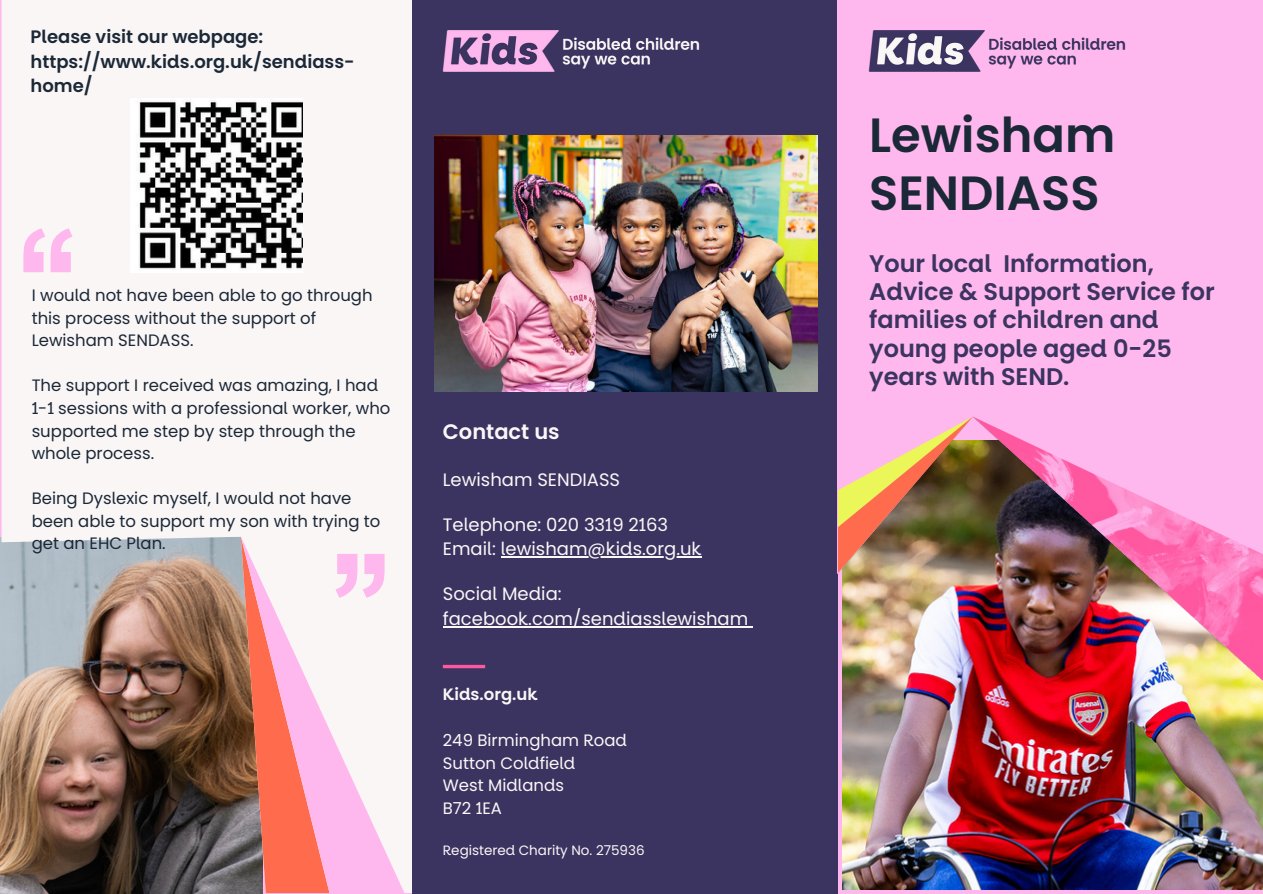
<style>
.page{position:relative;width:1263px;height:894px;background:#fff}
.page>*{position:absolute;margin:0;border:0;box-sizing:border-box;transform-origin:0 0}
.t1{font:600 48px/57.3px "Popp Kids";color:#1b2837}
.t2{font:600 24px/28px "Popp Kids";color:#3b3460}
.t3{font:600 21px "Popp Kids";color:#fcf7f7}
.t4{font:18px/24.8px "Popp Kids";color:#fcf7f7}
.t5{font:600 18px/24.8px "Popp Kids";color:#1b2837}
.t6{font:16.5px/22.5px "Popp Kids";color:#1b2837}
.t7{font:16.5px "Popp Kids";color:#fcf7f7}
.t8{font:600 16.5px "Popp Kids";color:#fcf7f7}
.t9{font:13.5px "Popp Kids";color:#fcf7f7}
</style>
<div class="page">
<svg style="left:2px;top:0;width:411px;height:892px;fill:#faf6f6"></svg>
<div style="left:385px;top:536px;width:20px;height:356px;background:#faf6f6"></div>
<svg style="left:23px;top:228px;width:50px;height:44px"></svg>
<svg style="left:241px;top:536px;width:144px;height:356px"></svg>
<div style="left:413px;top:0;width:425px;height:893px;background:#3b3460"></div>
<img style="left:838px;top:0;width:425px;height:892px">
<svg style="left:443px;top:664px;width:42px;height:4px"></svg>
<img style="left:842px;top:3px;width:309px;height:96px">
<img style="left:442px;top:30px;width:258px;height:42px">
<img style="left:435px;top:136px;width:382px;height:255px">
<img style="left:131px;top:98px;width:172px;height:175px">
<hr style="left:501px;top:556px;width:201px;height:1px;background:#fcf7f7">
<hr style="left:443px;top:626px;width:305px;height:1px;background:#fcf7f7">
<p class="t5" style="left:31px;top:26px;width:326px">Please visit our webpage: https://www.kids.org.uk/sendiass&shy;home/</p>
<p class="t6" style="left:32px;top:286px;width:342px">I would not have been able to go through this process without the support of<br>Lewisham SENDASS.</p>
<p class="t6" style="left:32px;top:376px;width:360px">The support I received was amazing, I had 1-1 sessions with a professional worker, who supported me step by step through the whole process.</p>
<p class="t6" style="left:32px;top:488px;width:350px">Being Dyslexic myself, I would not have been able to support my son with trying to get an EHC Plan.</p>
<p class="t3" style="left:443px;top:423px;width:118px">Contact us</p>
<p class="t4" style="left:443px;top:468px;width:179px">Lewisham SENDIASS</p>
<p class="t4" style="left:443px;top:513px;width:227px">Telephone: 020 3319 2163</p>
<p class="t4" style="left:443px;top:538px;width:260px">Email: lewisham@kids.org.uk</p>
<p class="t4" style="left:443px;top:583px;width:307px">Social Media: facebook.com/sendiasslewisham</p>
<p class="t8" style="left:443px;top:688px;width:96px">Kids.org.uk</p>
<p class="t7" style="left:443px;top:733px;width:186px">249 Birmingham Road</p>
<p class="t7" style="left:443px;top:756px;width:134px">Sutton Coldfield</p>
<p class="t7" style="left:443px;top:778px;width:123px">West Midlands</p>
<p class="t7" style="left:443px;top:801px;width:61px">B72 1EA</p>
<p class="t9" style="left:443px;top:844px;width:203px">Registered Charity No. 275936</p>
<p class="t1" style="left:869px;top:112px;width:248px">Lewisham<br>SENDIASS</p>
<p class="t2" style="left:869px;top:252px;width:347px">Your local Information,<br>Advice &amp; Support Service for families of children and young people aged 0-25 years with SEND.</p>
</div>
